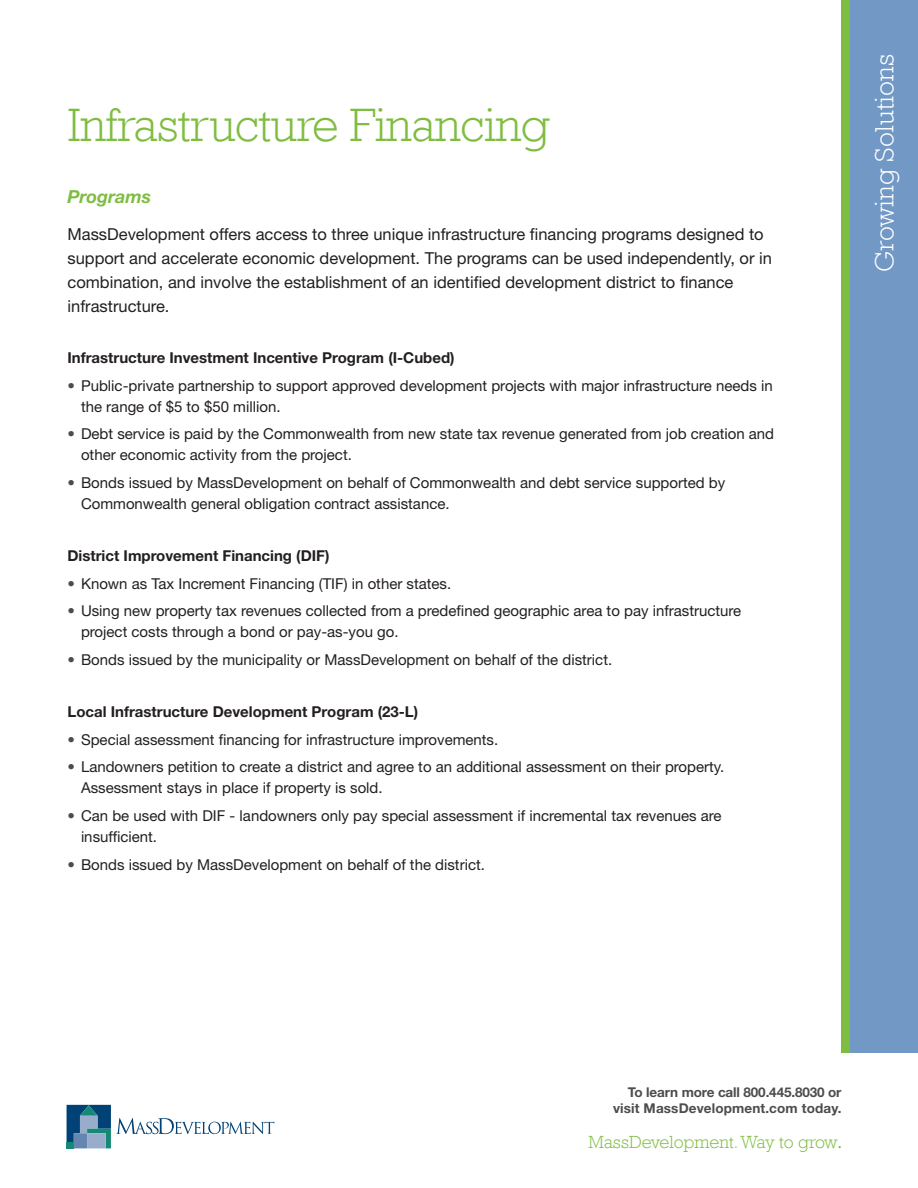
<style>
.page{position:relative;width:918px;height:1188px;background:#fff}
.page>*{position:absolute;margin:0;border:0;box-sizing:border-box;transform-origin:0 0}
.t1{font:300 48px "Rockwell";letter-spacing:-.01em;color:#7fbd41}
.t2{font:300 27px "Rockwell";letter-spacing:.01em;color:#fff}
.t3{font:300 18px "Rockwell";color:#7fbd41}
.Main_Title{font:italic 700 18px "Helvetica Neue LT Std";color:#7fbd41}
.t4{font:16.5px/24px "Helvetica Neue LT Std";color:#231f20}
.general_text{font:15px/21px "Helvetica Neue LT Std";color:#231f20}
.last_sentence_in_pro{font:15px/21px "Helvetica Neue LT Std";color:#231f20}
.title_bold_1{font:700 15px "Helvetica Neue LT Std";color:#231f20}
.t5{font:700 13.5px/16.2px "Helvetica Neue LT Std";letter-spacing:.01em;color:#4b4c4d;text-align:right}
.s1{color:#4b4c4d}
.s2{font-family:"Myriad Pro";font-weight:400}
</style>
<div class="page">
<div style="left:841px;top:0;width:9px;height:1053px;background:#7fbd41"></div>
<div style="left:850px;top:0;width:68px;height:1053px;background:#7298c5"></div>
<svg style="left:67px;top:1105px;width:207px;height:43px"></svg>
<p class="t1" style="left:68px;top:97px;width:483px">Infrastructure Financing</p>
<p class="Main_Title" style="left:68px;top:185px;width:85px">Programs</p>
<p class="t4" style="left:68px;top:222px;width:706px">MassDevelopment offers access to three unique infrastructure financing programs designed to support and accelerate economic development. The programs can be used independently, or in combination, and involve the establishment of an identified development district to finance infrastructure.</p>
<p class="title_bold_1" style="left:68px;top:348px;width:389px">Infrastructure Investment Incentive Program (I-Cubed)</p>
<p class="general_text" style="left:81px;top:375px;width:693px;text-indent:-14px"><span class="s1">•</span> Public-private partnership to support approved development projects with major infrastructure needs in the range of $5 to $50 million.</p>
<p class="general_text" style="left:81px;top:423px;width:695px;text-indent:-14px"><span class="s1">•</span> Debt service is paid by the Commonwealth from new state tax revenue generated from job creation and other economic activity from the project.</p>
<p class="last_sentence_in_pro" style="left:81px;top:472px;width:646px;text-indent:-14px"><span class="s1">•</span> Bonds issued by MassDevelopment on behalf of Commonwealth and debt service supported by<br>Commonwealth general obligation contract assistance.</p>
<p class="title_bold_1" style="left:68px;top:546px;width:264px">District Improvement Financing (DIF)</p>
<p class="general_text" style="left:68px;top:573px;width:385px"><span class="s1">•</span> Known as Tax Increment Financing (TIF) in other states.</p>
<p class="general_text" style="left:81px;top:600px;width:662px;text-indent:-14px"><span class="s1">•</span> Using new property tax revenues collected from a predefined geographic area to pay infrastructure project costs through a bond or pay-as-you go.</p>
<p class="last_sentence_in_pro" style="left:68px;top:649px;width:546px"><span class="s1">•</span> Bonds issued by the municipality or MassDevelopment on behalf of the district.</p>
<p class="title_bold_1" style="left:68px;top:702px;width:352px">Local Infrastructure Development Program (23-L)</p>
<p class="general_text" style="left:68px;top:729px;width:432px"><span class="s1">•</span> Special assessment financing for infrastructure improvements.</p>
<p class="general_text" style="left:81px;top:756px;width:645px;text-indent:-14px"><span class="s1">•</span> Landowners petition to create a district and agree to an additional assessment on their property.<br>Assessment stays in place if property is sold.</p>
<p class="general_text" style="left:81px;top:805px;width:642px;text-indent:-14px"><span class="s1">•</span> Can be used with DIF - landowners only pay special assessment if incremental tax revenues are insufficient.</p>
<p class="general_text" style="left:68px;top:854px;width:419px"><span class="s1">•</span> Bonds issued by MassDevelopment on behalf of the district.</p>
<p class="t2" style="left:869px;top:272px;width:220px;rotate:-90deg">Growing Solutions</p>
<p class="t5" style="left:613px;top:1084px;width:230px">To learn more call 800.445.8030 or visit MassDevelopment.com today.</p>
<p class="t3" style="left:588px;top:1132px;width:255px">MassDevelopment. Way to grow<span class="s2">.</span></p>
</div>
